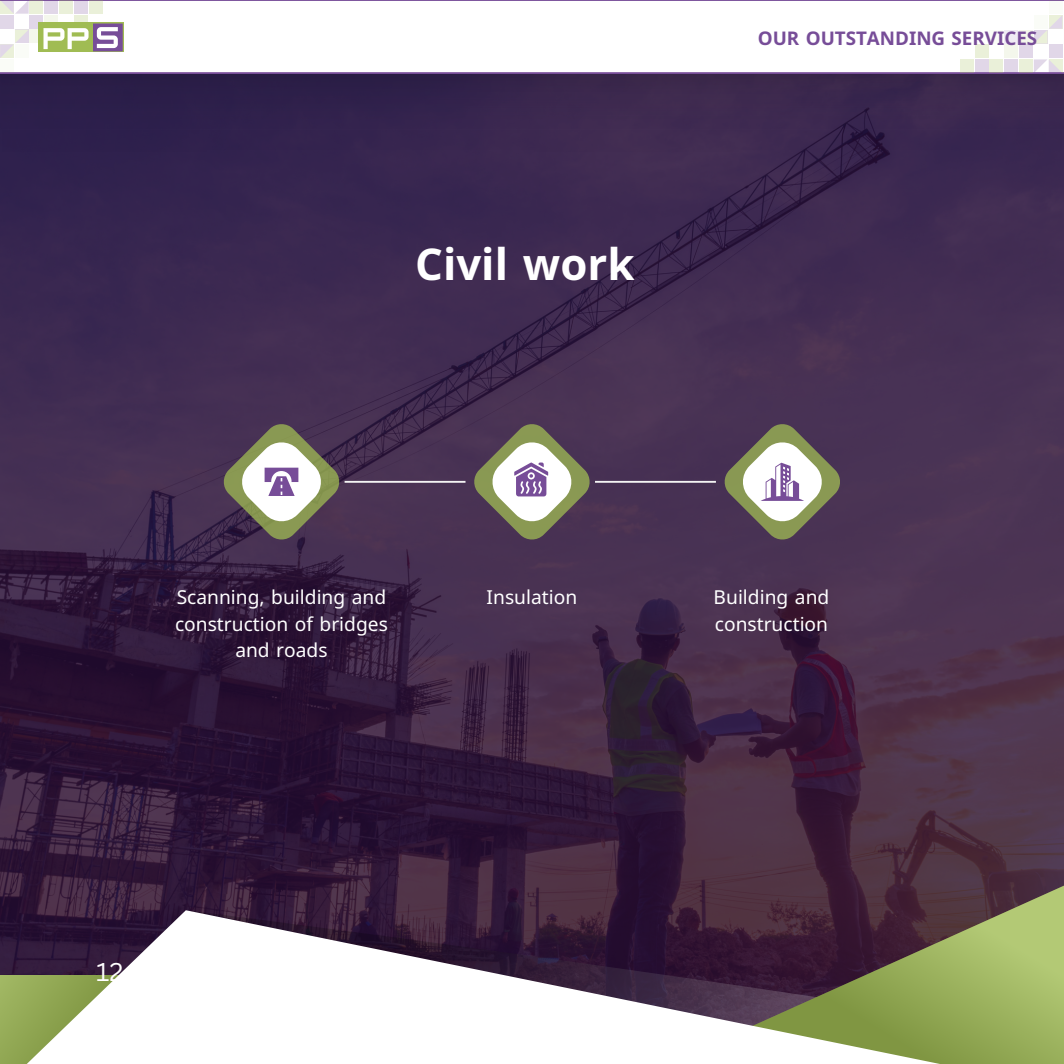
<style>
.page{position:relative;width:1064px;height:1064px;background:#fff}
.page>*{position:absolute;margin:0;border:0;box-sizing:border-box;transform-origin:0 0}
.t1{font:700 43.75px "Noto Sans";color:#fff}
.t2{font:25px "Canva Sans";color:#fff}
.t3{font:19.25px/26.2px "Noto Sans";color:#fff;text-align:center}
.t4{font:700 18.75px "Noto Sans";color:#774d98}
</style>
<div class="page">
<img style="left:0;top:151px;width:1063px;height:759px">
<img style="left:0;top:73px;width:1063px;height:78px">
<svg style="left:0;top:0;width:1063px;height:73px"></svg>
<div style="left:30px;top:30px;width:13px;height:13px;background:#f4f7ec"></div>
<svg style="left:44px;top:15px;width:14px;height:8px"></svg>
<div style="left:30px;top:0;width:13px;height:14px;background:#eaf0d9"></div>
<div style="left:0;top:15px;width:14px;height:13px;background:#e1d7e8"></div>
<div style="left:0;top:59px;width:14px;height:14px;background:#fafcf7"></div>
<div style="left:30px;top:15px;width:13px;height:13px;background:#e1d7e8"></div>
<div style="left:44px;top:0;width:14px;height:14px;background:#e1d7e8"></div>
<svg style="left:74px;top:15px;width:13px;height:8px"></svg>
<div style="left:89px;top:0;width:13px;height:14px;background:#eaf0d9"></div>
<div style="left:59px;top:0;width:14px;height:14px;background:#eaf0d9"></div>
<div style="left:74px;top:0;width:14px;height:14px;background:#e1d7e8"></div>
<svg style="left:0;top:0;width:29px;height:14px"></svg>
<svg style="left:0;top:30px;width:29px;height:28px"></svg>
<div style="left:1018px;top:30px;width:14px;height:13px;background:#f4f7ec"></div>
<div style="left:1004px;top:45px;width:13px;height:13px;background:#f4f7ec"></div>
<div style="left:1018px;top:59px;width:14px;height:14px;background:#eaf0d9"></div>
<div style="left:1048px;top:45px;width:13px;height:13px;background:#e1d7e8"></div>
<div style="left:1048px;top:0;width:13px;height:14px;background:#fafcf7"></div>
<div style="left:1018px;top:45px;width:14px;height:13px;background:#e1d7e8"></div>
<div style="left:1004px;top:59px;width:13px;height:14px;background:#e1d7e8"></div>
<div style="left:974px;top:45px;width:14px;height:13px;background:#eaf0d9"></div>
<div style="left:959px;top:59px;width:14px;height:14px;background:#eaf0d9"></div>
<div style="left:989px;top:30px;width:13px;height:13px;background:#fafcf7"></div>
<div style="left:989px;top:59px;width:13px;height:14px;background:#eaf0d9"></div>
<div style="left:1004px;top:30px;width:13px;height:13px;background:#f0ecf4"></div>
<div style="left:974px;top:59px;width:14px;height:14px;background:#e1d7e8"></div>
<svg style="left:1033px;top:59px;width:28px;height:14px"></svg>
<svg style="left:1033px;top:15px;width:28px;height:28px"></svg>
<svg style="left:38px;top:23px;width:85px;height:29px"></svg>
<svg style="left:610px;top:884px;width:453px;height:26px;background:#4c323f"></svg>
<svg style="left:0;top:910px;width:1063px;height:153px"></svg>
<hr style="left:344px;top:480px;width:121px;height:2px;background:#f4f4f4">
<hr style="left:595px;top:480px;width:120px;height:2px;background:#f4f4f4">
<svg style="left:724px;top:423px;width:116px;height:116px"></svg>
<svg style="left:473px;top:423px;width:116px;height:116px"></svg>
<svg style="left:223px;top:423px;width:116px;height:116px"></svg>
<h1 class="t1" style="left:415px;top:233px;width:221px">Civil work</h1>
<p class="t4" style="left:757px;top:25px;width:281px">OUR OUTSTANDING SERVICES</p>
<p class="t3" style="left:175px;top:583px;width:214px">Scanning, building and construction of bridges and roads</p>
<p class="t3" style="left:486px;top:583px;width:92px">Insulation</p>
<p class="t3" style="left:713px;top:583px;width:117px;text-align:left">Building and construction</p>
<p class="t2" style="left:96px;top:954px;width:28px">12</p>
</div>
